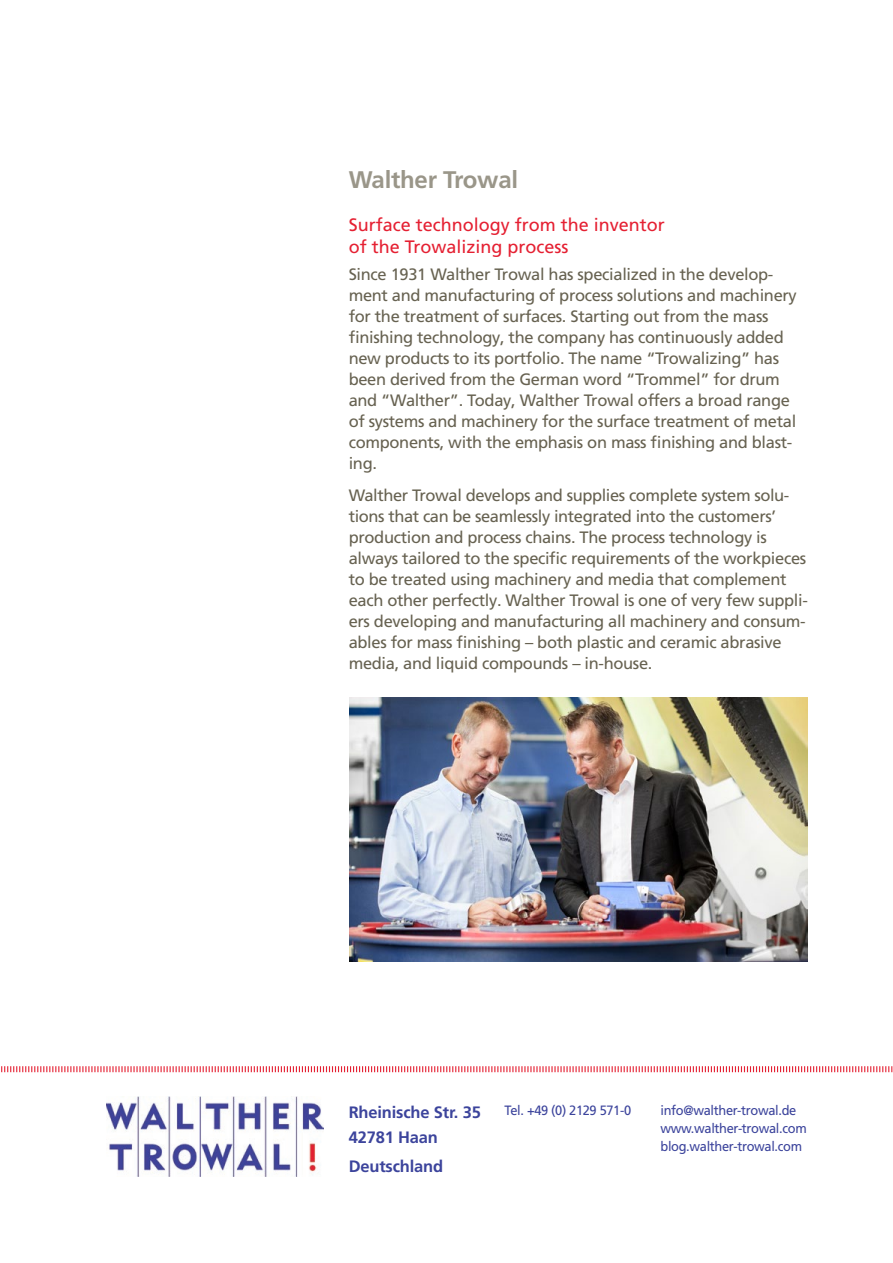
<style>
.page{position:relative;width:893px;height:1263px;background:#fff}
.page>*{position:absolute;margin:0;border:0;box-sizing:border-box;transform-origin:0 0}
.ZWI{font:700 24px "Frutiger LT Pro";letter-spacing:-.01em;color:#9a9689}
.ZWI-2{font:18px/21.6px "Frutiger LT Pro";color:#e52032}
.Fließ{font:16.5px/21px "Frutiger LT Pro";letter-spacing:-.02em;color:#676251}
.t1{font:700 16.5px/25.2px "Frutiger LT Pro";letter-spacing:-.01em;color:#3c449c}
.t2{font:13.5px/18px "Frutiger LT Pro";letter-spacing:-.025em;color:#3c449c;scale:.95 1}
</style>
<div class="page">
<svg style="left:1px;top:1066px;width:892px;height:7px"></svg>
<img style="left:106px;top:1097px;width:217px;height:80px">
<img style="left:349px;top:697px;width:459px;height:265px">
<p class="ZWI" style="left:349px;top:165px;width:171px">Walther Trowal</p>
<p class="ZWI-2" style="left:349px;top:214px;width:318px">Surface technology from the inventor of the Trowalizing process</p>
<p class="Fließ" style="left:349px;top:264px;width:450px">Since 1931 Walther Trowal has specialized in the develop&shy;ment and manufacturing of process solutions and machinery for the treatment of surfaces. Starting out from the mass finishing technology, the company has continuously added new products to its portfolio. The name “Trowalizing” has been derived from the German word “Trommel” for drum and “Walther”. Today, Walther Trowal offers a broad range of systems and machinery for the surface treatment of metal components, with the emphasis on mass finishing and blast&shy;ing.</p>
<p class="Fließ" style="left:349px;top:484px;width:461px">Walther Trowal develops and supplies complete system solu&shy;tions that can be seamlessly integrated into the customers’ production and process chains. The process technology is always tailored to the specific requirements of the workpieces to be treated using machinery and media that complement each other perfectly. Walther Trowal is one of very few suppli&shy;ers developing and manufacturing all machinery and consum&shy;ables for mass finishing – both plastic and ceramic abrasive media, and liquid compounds – in-house.</p>
<p class="t1" style="left:349px;top:1099px;width:134px">Rheinische Str. 35<br>42781 Haan</p>
<p class="t1" style="left:349px;top:1153px;width:96px">Deutschland</p>
<p class="t2" style="left:505px;top:1102px;width:135px">Tel. +49 (0) 2129 571-0</p>
<p class="t2" style="left:660px;top:1102px;width:155px">info@walther-trowal.de www.walther-trowal.com blog.walther-trowal.com</p>
</div>
